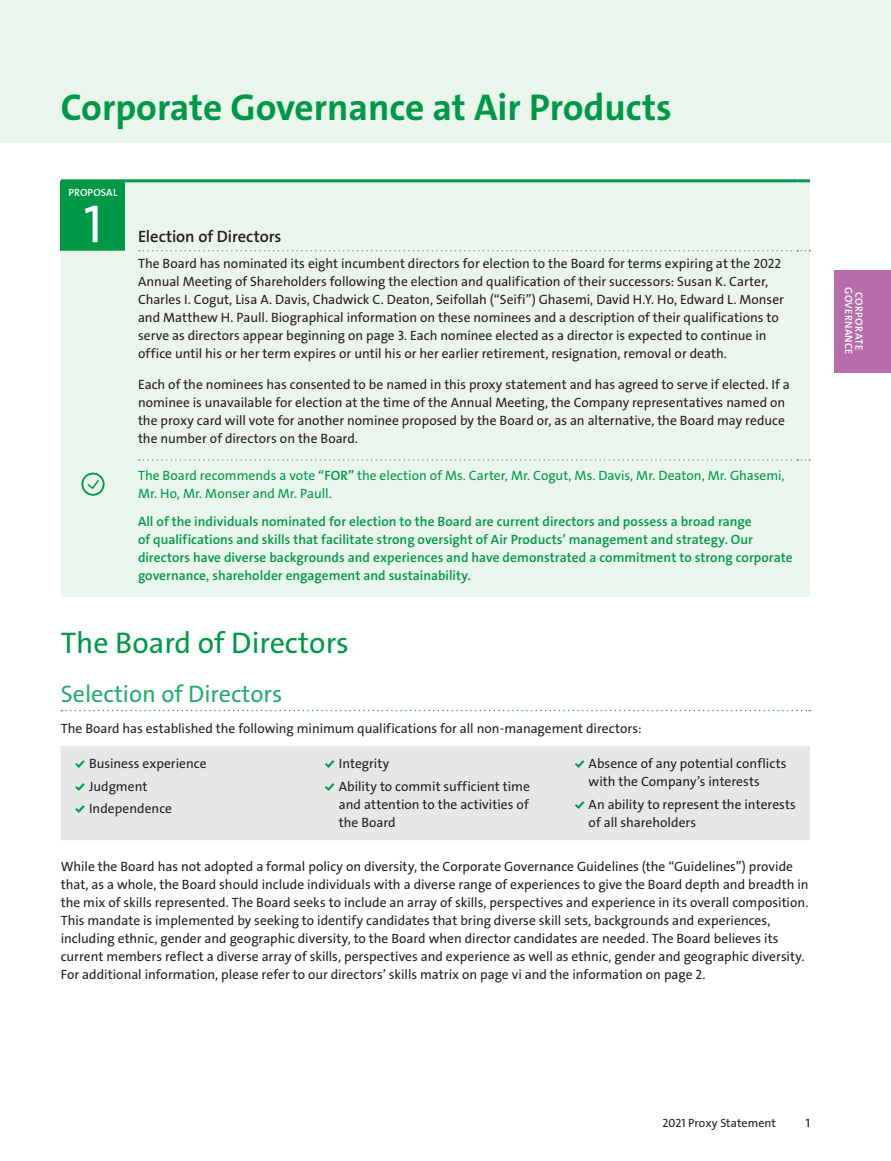
<style>
.page{position:relative;width:891px;height:1161px;background:#fff}
.page>*{position:absolute;margin:0;border:0;box-sizing:border-box;transform-origin:0 0}
.t1{font:54px "The Sans LF";color:#fff}
.t2{font:700 37.5px "The Sans C4 s";color:#009847}
.t3{font:30px "The Sans LF";color:#009847}
.t4{font:24px "The Sans LF";color:#27ad6a}
.t5{font:600 16.5px "The Sans LF";letter-spacing:-.005em;color:#231f20}
.t6{font:13.5px/18px "The Sans LF";color:#231f20}
.t7{font:600 13.5px/18px "The Sans LF";color:#009847}
.t8{font:13.5px/18px "The Sans LF";color:#009847}
.t9{font:12px "The Sans LF";letter-spacing:.005em;color:#231f20}
.t10{font:600 12px "The Sans LF";color:#231f20}
.t11{font:600 10.5px/10.5px "The Sans LF";letter-spacing:.025em;color:#fff;text-align:center}
.s1{font-weight:600}
.s2{font-family:"Modern Pictograms";color:#009847}
</style>
<div class="page">
<div style="left:0;top:0;width:891px;height:142px;background:#eaf5ec"></div>
<div style="left:61px;top:182px;width:749px;height:415px;background:#eaf5ec"></div>
<hr style="left:61px;top:179px;width:64px;height:3px;background:#009847">
<svg style="left:125px;top:179px;width:13px;height:3px"></svg>
<hr style="left:138px;top:179px;width:659px;height:3px;background:#009847">
<svg style="left:797px;top:179px;width:13px;height:3px"></svg>
<svg style="left:139px;top:459px;width:671px;height:2px"></svg>
<svg style="left:139px;top:250px;width:671px;height:1px"></svg>
<svg style="left:86px;top:479px;width:14px;height:11px"></svg>
<div style="left:82px;top:473px;width:22px;height:23px;border:2px solid #009847;border-radius:50%"></div>
<svg style="left:62px;top:710px;width:748px;height:1px"></svg>
<div style="left:61px;top:746px;width:749px;height:94px;background:#e6e7e9"></div>
<div style="left:835px;top:270px;width:56px;height:102px;background:#b76cac"></div>
<h2 class="t2" style="left:61px;top:83px;width:612px">Corporate Governance at Air Products</h2>
<p class="t11" style="left:69px;top:188px;width:50px">PROPOSAL</p>
<h1 class="t1" style="left:83px;top:189px;width:21px">1</h1>
<p class="t5" style="left:138px;top:226px;width:145px">Election of Directors</p>
<p class="t6" style="left:138px;top:255px;width:648px">The Board has nominated its eight incumbent directors for election to the Board for terms expiring at the 2022<br>Annual Meeting of Shareholders following the election and qualification of their successors: Susan K. Carter, Charles I. Cogut, Lisa A. Davis, Chadwick C. Deaton, Seifollah (“Seifi”) Ghasemi, David H.Y. Ho, Edward L. Monser and Matthew H. Paull. Biographical information on these nominees and a description of their qualifications to serve as directors appear beginning on page 3. Each nominee elected as a director is expected to continue in office until his or her term expires or until his or her earlier retirement, resignation, removal or death.</p>
<p class="t6" style="left:138px;top:376px;width:653px">Each of the nominees has consented to be named in this proxy statement and has agreed to serve if elected. If a nominee is unavailable for election at the time of the Annual Meeting, the Company representatives named on the proxy card will vote for another nominee proposed by the Board or, as an alternative, the Board may reduce the number of directors on the Board.</p>
<p class="t8" style="left:138px;top:466px;width:648px">The Board recommends a vote <span class="s1">“FOR”</span> the election of Ms. Carter, Mr. Cogut, Ms. Davis, Mr. Deaton, Mr. Ghasemi,<br>Mr. Ho, Mr. Monser and Mr. Paull.</p>
<p class="t7" style="left:138px;top:512px;width:656px">All of the individuals nominated for election to the Board are current directors and possess a broad range<br>of qualifications and skills that facilitate strong oversight of Air Products’ management and strategy. Our directors have diverse backgrounds and experiences and have demonstrated a commitment to strong corporate governance, shareholder engagement and sustainability.</p>
<h3 class="t3" style="left:61px;top:623px;width:290px">The Board of Directors</h3>
<h3 class="t4" style="left:61px;top:679px;width:223px">Selection of Directors</h3>
<p class="t6" style="left:61px;top:720px;width:582px">The Board has established the following minimum qualifications for all non-management directors:</p>
<p class="t6" style="left:74px;top:753px;width:134px;line-height:22.2px"><span class="s2">%</span> Business experience <span class="s2">%</span> Judgment<br><span class="s2">%</span> Independence</p>
<p class="t6" style="left:324px;top:753px;width:207px;line-height:22.2px"><span class="s2">%</span> Integrity<br><span class="s2">%</span> Ability to commit sufficient time</p>
<p class="t6" style="left:589px;top:755px;width:199px;text-indent:-15px"><span class="s2">%</span> Absence of any potential conflicts with the Company’s interests</p>
<p class="t6" style="left:589px;top:795px;width:209px;text-indent:-15px"><span class="s2">%</span> An ability to represent the interests of all shareholders</p>
<p class="t6" style="left:61px;top:857px;width:750px">While the Board has not adopted a formal policy on diversity, the Corporate Governance Guidelines (the “Guidelines”) provide that, as a whole, the Board should include individuals with a diverse range of experiences to give the Board depth and breadth in the mix of skills represented. The Board seeks to include an array of skills, perspectives and experience in its overall composition.<br>This mandate is implemented by seeking to identify candidates that bring diverse skill sets, backgrounds and experiences, including ethnic, gender and geographic diversity, to the Board when director candidates are needed. The Board believes its current members reflect a diverse array of skills, perspectives and experience as well as ethnic, gender and geographic diversity.<br>For additional information, please refer to our directors’ skills matrix on page vi and the information on page 2.</p>
<p class="t6" style="left:339px;top:795px;width:191px">and attention to the activities of the Board</p>
<p class="t11" style="left:864px;top:287px;width:69px;rotate:90deg">CORPORATE<br>GOVERNANCE</p>
<p class="t9" style="left:663px;top:1115px;width:115px">2021 Proxy Statement</p>
<p class="t10" style="left:806px;top:1115px;width:6px">1</p>
</div>
